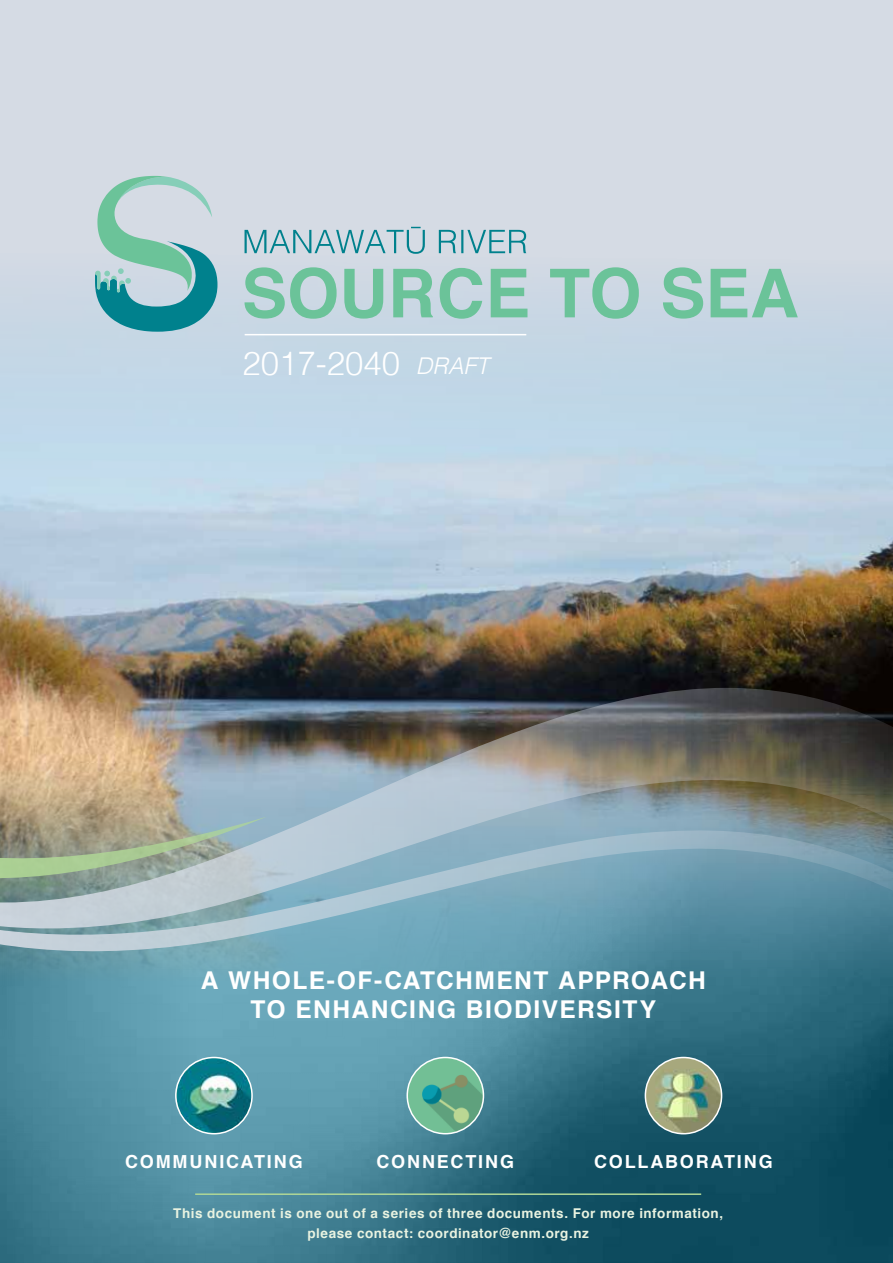
<style>
.page{position:relative;width:893px;height:1263px;background:#fff}
.page>*{position:absolute;margin:0;border:0;box-sizing:border-box;transform-origin:0 0}
.t1{font:300 33px "Helvetica";color:#fff}
.t2{font:700 24.6px/30px "Helvetica";letter-spacing:.06em;color:#fff;text-align:center}
.t3{font:700 18px "Helvetica";letter-spacing:.105em;color:#fff}
.t4{font:700 13.5px/19.5px "Helvetica";letter-spacing:.04em;color:#e9f3e1;text-align:center}
.s1{font-style:italic;font-size:23.1px}
</style>
<div class="page">
<div style="left:0;top:0;width:893px;height:1059px;background:#d5dbe4"></div>
<img style="left:0;top:253px;width:893px;height:435px">
<img style="left:0;top:953px;width:893px;height:310px">
<img style="left:0;top:688px;width:893px;height:136px">
<svg style="left:267px;top:824px;width:626px;height:129px;background:#79a4b6"></svg>
<svg style="left:0;top:775px;width:267px;height:178px;background:#a8b3ab"></svg>
<img style="left:645px;top:1057px;width:77px;height:77px;border-radius:38px">
<div style="left:645px;top:1057px;width:77px;height:77px;border:2px solid #fff;border-radius:50%"></div>
<img style="left:176px;top:1057px;width:76px;height:77px;border-radius:38px">
<div style="left:175px;top:1057px;width:78px;height:77px;border:2px solid #fff;border-radius:50%"></div>
<img style="left:407px;top:1057px;width:76px;height:77px;border-radius:38px">
<div style="left:406px;top:1057px;width:78px;height:77px;border:2px solid #fff;border-radius:50%"></div>
<hr style="left:195px;top:1193px;width:506px;height:2px;background:#b0d796">
<svg style="left:245px;top:267px;width:553px;height:52px"></svg>
<svg style="left:245px;top:227px;width:281px;height:27px"></svg>
<svg style="left:95px;top:176px;width:122px;height:156px"></svg>
<hr style="left:245px;top:334px;width:281px;height:1px;background:#fff">
<h1 class="t1" style="left:243px;top:336px;width:248px">2017-2040 <span class="s1">draft</span></h1>
<h2 class="t2" style="left:201px;top:965px;width:507px">A WHOLE-OF-CATCHMENT APPROACH<br>TO ENHANCING BIODIVERSITY</h2>
<h3 class="t3" style="left:125px;top:1147px;width:179px">COMMUNICATING</h3>
<h3 class="t3" style="left:377px;top:1147px;width:139px">CONNECTING</h3>
<h3 class="t3" style="left:594px;top:1147px;width:180px">COLLABORATING</h3>
<p class="t4" style="left:173px;top:1204px;width:551px">This document is one out of a series of three documents. For more information, please contact: coordinator@enm.org.nz</p>
</div>
